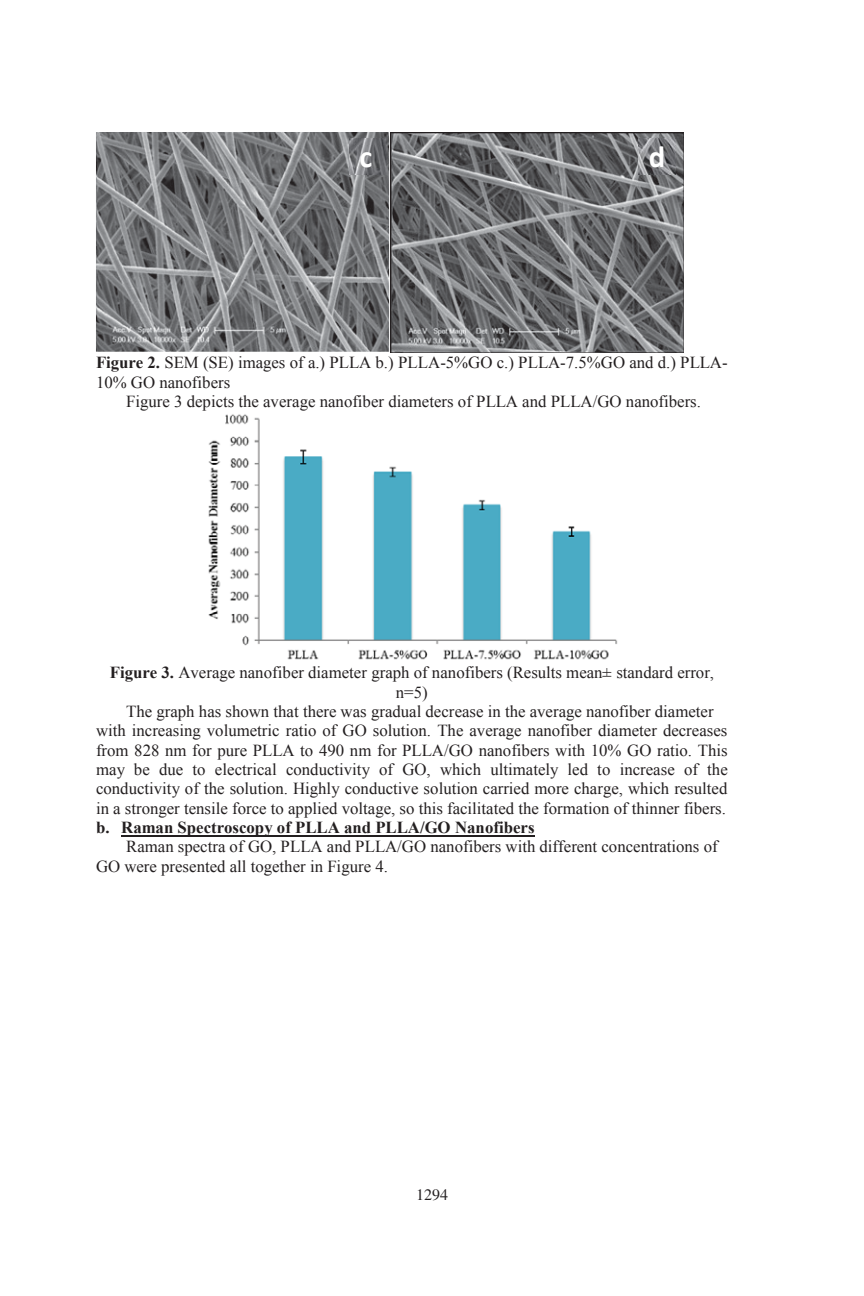
<style>
.page{position:relative;width:864px;height:1296px;background:#fff}
.page>*{position:absolute;margin:0;border:0;box-sizing:border-box;transform-origin:0 0}
.t1{font:700 30.8px "Calibri";color:#fff}
.t2{font:16.8px/19.4px "Times New Roman";color:#231f20}
.t3{font:700 16.8px "Times New Roman";color:#231f20}
.t4{font:16px "Times";color:#231f20}
.s1{font-weight:700}
</style>
<div class="page">
<hr style="left:121px;top:835px;width:414px;height:2px;background:#231f20">
<img style="left:96px;top:132px;width:293px;height:220px">
<img style="left:391px;top:133px;width:293px;height:219px">
<img style="left:208px;top:414px;width:410px;height:246px">
<img style="left:349px;top:138px;width:37px;height:37px">
<img style="left:639px;top:138px;width:36px;height:37px">
<h1 class="t1" style="left:359px;top:144px;width:14px">c</h1>
<h1 class="t1" style="left:649px;top:144px;width:18px">d</h1>
<p class="t2" style="left:96px;top:353px;width:633px"><span class="s1">Figure 2.</span> SEM (SE) images of a.) PLLA b.) PLLA-5%GO c.) PLLA-7.5%GO and d.) PLLA-</p>
<p class="t2" style="left:96px;top:372px;width:136px">10% GO nanofibers</p>
<p class="t2" style="left:126px;top:392px;width:576px">Figure 3 depicts the average nanofiber diameters of PLLA and PLLA/GO nanofibers.</p>
<p class="t2" style="left:110px;top:663px;width:606px"><span class="s1">Figure 3.</span> Average nanofiber diameter graph of nanofibers (Results mean± standard error,</p>
<p class="t2" style="left:396px;top:682px;width:33px">n=5)</p>
<p class="t2" style="left:126px;top:702px;width:589px">The graph has shown that there was gradual decrease in the average nanofiber diameter</p>
<p class="t2" style="left:96px;top:721px;width:633px">with increasing volumetric ratio of GO solution. The average nanofiber diameter decreases</p>
<p class="t2" style="left:96px;top:740px;width:633px">from 828 nm for pure PLLA to 490 nm for PLLA/GO nanofibers with 10% GO ratio. This</p>
<p class="t2" style="left:96px;top:760px;width:633px">may be due to electrical conductivity of GO, which ultimately led to increase of the</p>
<p class="t2" style="left:96px;top:779px;width:633px">conductivity of the solution. Highly conductive solution carried more charge, which resulted</p>
<p class="t2" style="left:96px;top:798px;width:631px">in a stronger tensile force to applied voltage, so this facilitated the formation of thinner fibers.</p>
<p class="t3" style="left:96px;top:818px;width:440px">b. Raman Spectroscopy of PLLA and PLLA/GO Nanofibers</p>
<p class="t2" style="left:96px;top:837px;width:623px;text-indent:30px">Raman spectra of GO, PLLA and PLLA/GO nanofibers with different concentrations of<br>GO were presented all together in Figure 4.</p>
<p class="t4" style="left:416px;top:1189px;width:33px">1294</p>
</div>
